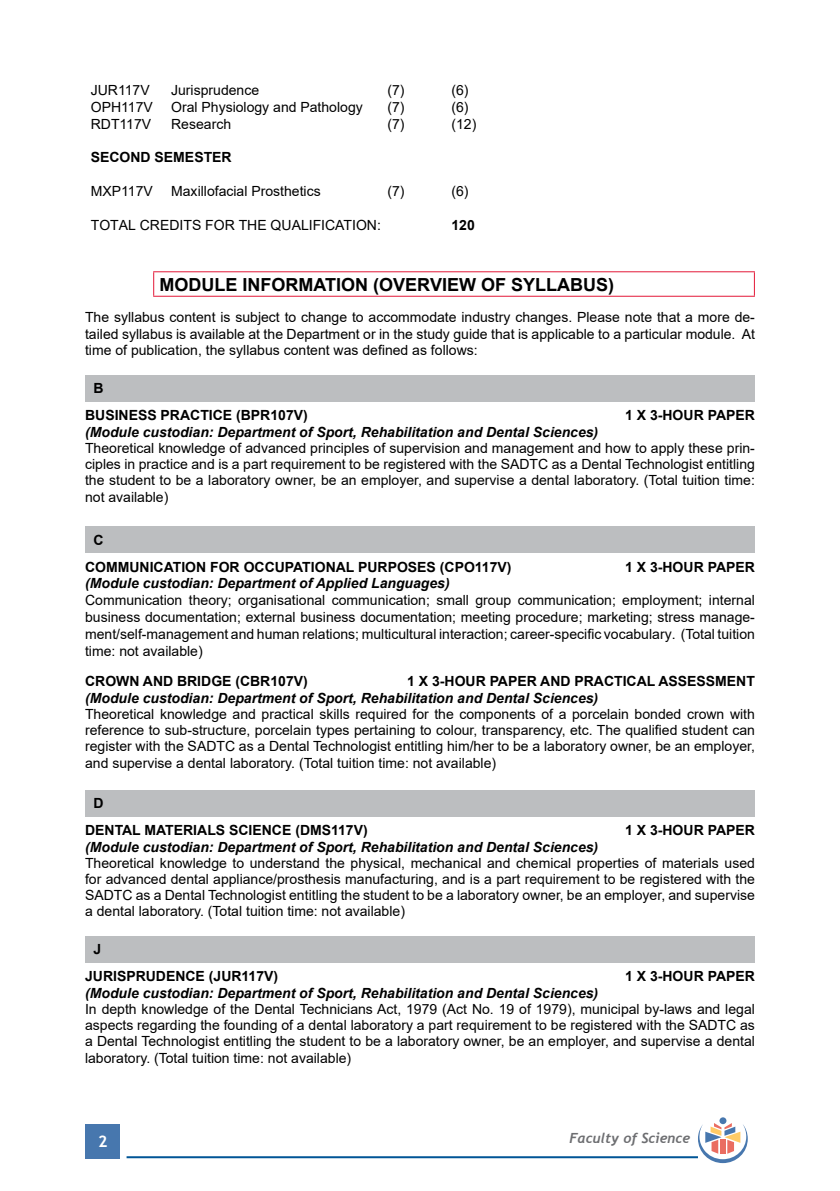
<style>
.page{position:relative;width:840px;height:1191px;background:#fff}
.page>*{position:absolute;margin:0;border:0;box-sizing:border-box;transform-origin:0 0}
.t1{font:700 18px "Arial";color:#000}
.t2{font:700 16px "Trebuchet MS";color:#fff}
.t3{font:14px/16.2px "Arial";color:#000;text-align:justify}
.t4{font:italic 700 14px "Arial";color:#000}
.t5{font:700 14px/26.8px "Arial";color:#000}
.t6{font:italic 700 14px "Trebuchet";color:#6d6e71}
</style>
<div class="page">
<div style="left:86px;top:1124px;width:34px;height:34px;background:#4777ae"></div>
<hr style="left:126px;top:1156px;width:571px;height:2px;background:#005596">
<div style="left:719px;top:1117px;width:7px;height:7px;background:#4777ae;border-radius:50%"></div>
<svg style="left:697px;top:1123px;width:50px;height:40px"></svg>
<hr style="left:153px;top:271px;width:601px;height:1px;background:#e31837">
<svg style="left:153px;top:272px;width:1px;height:24px"></svg>
<svg style="left:753px;top:272px;width:1px;height:24px"></svg>
<hr style="left:153px;top:296px;width:601px;height:1px;background:#e31837">
<div style="left:85px;top:375px;width:669px;height:26px;background:#bcbec0"></div>
<div style="left:85px;top:526px;width:669px;height:27px;background:#bcbec0"></div>
<div style="left:85px;top:790px;width:669px;height:26px;background:#bcbec0"></div>
<div style="left:85px;top:936px;width:669px;height:26px;background:#bcbec0"></div>
<p class="t3" style="left:91px;top:82px;width:60px">JUR117V</p>
<p class="t3" style="left:171px;top:82px;width:89px">Jurisprudence</p>
<p class="t3" style="left:387px;top:82px;width:19px">(7)</p>
<p class="t3" style="left:451px;top:82px;width:19px">(6)</p>
<p class="t3" style="left:91px;top:99px;width:63px">OPH117V</p>
<p class="t3" style="left:171px;top:99px;width:193px">Oral Physiology and Pathology</p>
<p class="t3" style="left:387px;top:99px;width:19px">(7)</p>
<p class="t3" style="left:451px;top:99px;width:19px">(6)</p>
<p class="t3" style="left:91px;top:116px;width:62px">RDT117V</p>
<p class="t3" style="left:171px;top:116px;width:61px">Research</p>
<p class="t3" style="left:387px;top:116px;width:19px">(7)</p>
<p class="t3" style="left:451px;top:116px;width:26px">(12)</p>
<p class="t5" style="left:91px;top:144px;width:142px">SECOND SEMESTER</p>
<p class="t3" style="left:91px;top:183px;width:63px">MXP117V</p>
<p class="t3" style="left:171px;top:183px;width:151px">Maxillofacial Prosthetics</p>
<p class="t3" style="left:387px;top:183px;width:19px">(7)</p>
<p class="t3" style="left:451px;top:183px;width:19px">(6)</p>
<p class="t3" style="left:91px;top:216px;width:291px">TOTAL CREDITS FOR THE QUALIFICATION:</p>
<p class="t5" style="left:451px;top:211px;width:25px">120</p>
<p class="t1" style="left:159px;top:271px;width:456px">MODULE INFORMATION (OVERVIEW OF SYLLABUS)</p>
<p class="t3" style="left:85px;top:309px;width:671px">The syllabus content is subject to change to accommodate industry changes. Please note that a more de&shy;tailed syllabus is available at the Department or in the study guide that is applicable to a particular module. At time of publication, the syllabus content was defined as follows:</p>
<p class="t5" style="left:85px;top:375px;width:224px;text-indent:8px">B<br>BUSINESS PRACTICE (BPR107V)</p>
<p class="t5" style="left:624px;top:402px;width:131px">1 X 3-HOUR PAPER</p>
<p class="t4" style="left:85px;top:423px;width:514px">(Module custodian: Department of Sport, Rehabilitation and Dental Sciences)</p>
<p class="t3" style="left:85px;top:440px;width:671px">Theoretical knowledge of advanced principles of supervision and management and how to apply these prin&shy;ciples in practice and is a part requirement to be registered with the SADTC as a Dental Technologist entitling the student to be a laboratory owner, be an employer, and supervise a dental laboratory. (Total tuition time: not available)</p>
<p class="t5" style="left:85px;top:526px;width:427px;text-indent:8px">C<br>COMMUNICATION FOR OCCUPATIONAL PURPOSES (CPO117V)</p>
<p class="t5" style="left:624px;top:553px;width:131px">1 X 3-HOUR PAPER</p>
<p class="t4" style="left:85px;top:574px;width:366px">(Module custodian: Department of Applied Languages)</p>
<p class="t3" style="left:85px;top:592px;width:671px;line-height:16.8px">Communication theory; organisational communication; small group communication; employment; internal business documentation; external business documentation; meeting procedure; marketing; stress manage&shy;ment/self-management and human relations; multicultural interaction; career-specific vocabulary. (Total tuition time: not available)</p>
<p class="t5" style="left:85px;top:668px;width:224px">CROWN AND BRIDGE (CBR107V)</p>
<p class="t5" style="left:407px;top:668px;width:349px">1 X 3-HOUR PAPER AND PRACTICAL ASSESSMENT</p>
<p class="t4" style="left:85px;top:689px;width:514px">(Module custodian: Department of Sport, Rehabilitation and Dental Sciences)</p>
<p class="t3" style="left:85px;top:706px;width:671px">Theoretical knowledge and practical skills required for the components of a porcelain bonded crown with reference to sub-structure, porcelain types pertaining to colour, transparency, etc. The qualified student can register with the SADTC as a Dental Technologist entitling him/her to be a laboratory owner, be an employer, and supervise a dental laboratory. (Total tuition time: not available)</p>
<p class="t5" style="left:85px;top:790px;width:284px;text-indent:8px">D<br>DENTAL MATERIALS SCIENCE (DMS117V)</p>
<p class="t5" style="left:624px;top:817px;width:131px">1 X 3-HOUR PAPER</p>
<p class="t4" style="left:85px;top:837px;width:514px">(Module custodian: Department of Sport, Rehabilitation and Dental Sciences)</p>
<p class="t3" style="left:85px;top:855px;width:671px">Theoretical knowledge to understand the physical, mechanical and chemical properties of materials used for advanced dental appliance/prosthesis manufacturing, and is a part requirement to be registered with the SADTC as a Dental Technologist entitling the student to be a laboratory owner, be an employer, and supervise a dental laboratory. (Total tuition time: not available)</p>
<p class="t5" style="left:85px;top:936px;width:194px;text-indent:8px">J<br>JURISPRUDENCE (JUR117V)</p>
<p class="t5" style="left:624px;top:962px;width:131px">1 X 3-HOUR PAPER</p>
<p class="t4" style="left:85px;top:983px;width:514px">(Module custodian: Department of Sport, Rehabilitation and Dental Sciences)</p>
<p class="t3" style="left:85px;top:1000px;width:671px">In depth knowledge of the Dental Technicians Act, 1979 (Act No. 19 of 1979), municipal by-laws and legal aspects regarding the founding of a dental laboratory a part requirement to be registered with the SADTC as a Dental Technologist entitling the student to be a laboratory owner, be an employer, and supervise a dental laboratory. (Total tuition time: not available)</p>
<p class="t2" style="left:98px;top:1131px;width:11px">2</p>
<p class="t6" style="left:569px;top:1129px;width:122px">Faculty of Science</p>
</div>
